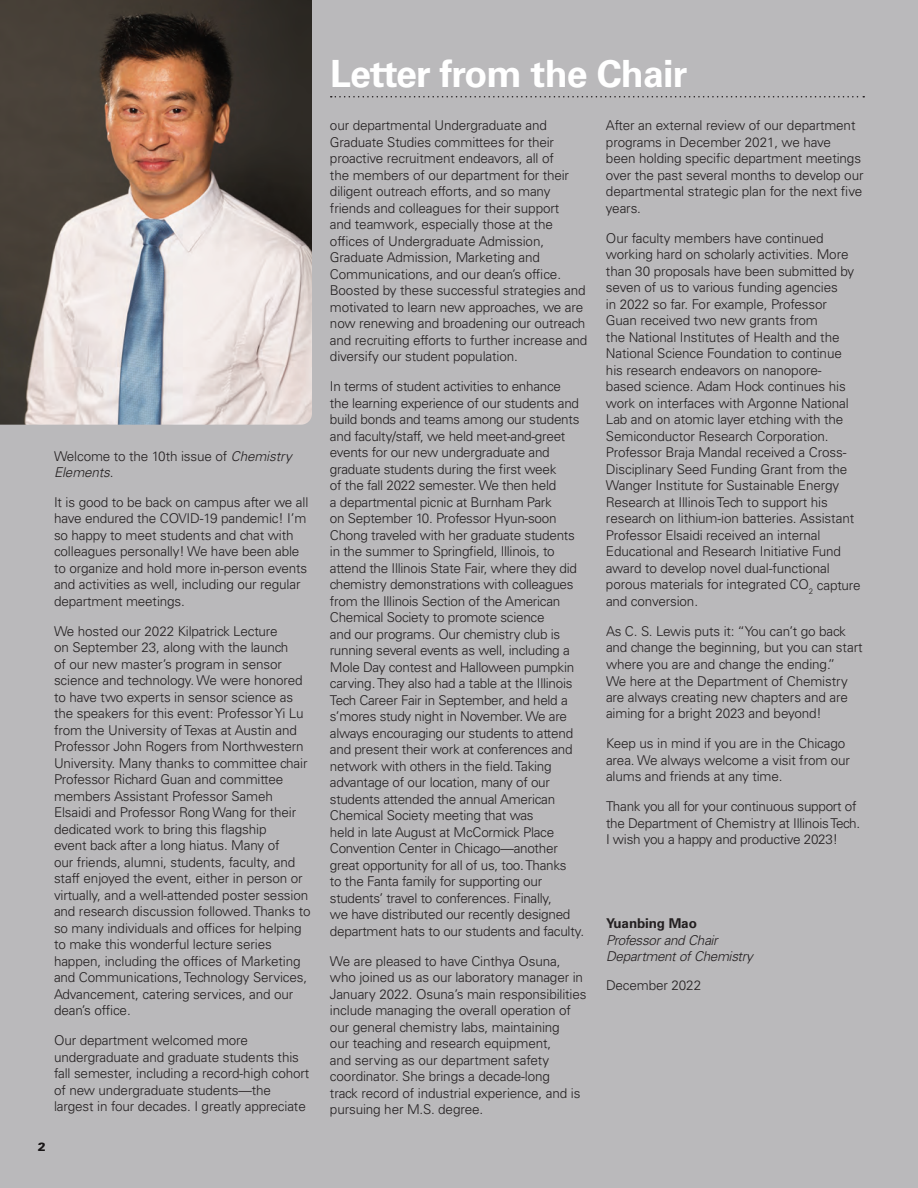
<style>
.page{position:relative;width:918px;height:1188px;background:#bab9bb}
.page>*{position:absolute;margin:0;border:0;box-sizing:border-box;transform-origin:0 0}
.Heads{font:700 37.5px "Univers LT Std";letter-spacing:-.02em;color:#fff}
.Paragraph_Style_1{font:300 13.5px/16.5px "Univers LT Std";letter-spacing:-.01em;color:#231f20}
.Body{font:italic 300 13.5px/16.5px "Univers";letter-spacing:-.03em;color:#231f20}
.t1{font:900 12px "Univers";color:#231f20}
.s1{font-style:italic}
.s2{font-family:"Univers LT Std";font-weight:700;font-style:normal}
</style>
<div class="page">
<img style="left:0;top:0;width:312px;height:425px">
<svg style="left:331px;top:96px;width:533px;height:2px"></svg>
<p class="Paragraph_Style_1" style="left:54px;top:447px;width:239px">Welcome to the 10th issue of <span class="s1">Chemistry<br>Elements</span>.</p>
<p class="Paragraph_Style_1" style="left:54px;top:494px;width:256px">It is good to be back on campus after we all have endured the COVID-19 pandemic! I’m so happy to meet students and chat with colleagues personally! We have been able to organize and hold more in-person events and activities as well, including our regular department meetings.</p>
<p class="Paragraph_Style_1" style="left:54px;top:623px;width:258px">We hosted our 2022 Kilpatrick Lecture<br>on September 23, along with the launch<br>of our new master’s program in sensor science and technology. We were honored to have two experts in sensor science as the speakers for this event: Professor Yi Lu from the University of Texas at Austin and Professor John Rogers from Northwestern University. Many thanks to committee chair Professor Richard Guan and committee members Assistant Professor Sameh Elsaidi and Professor Rong Wang for their dedicated work to bring this flagship<br>event back after a long hiatus. Many of<br>our friends, alumni, students, faculty, and staff enjoyed the event, either in person or virtually, and a well-attended poster session and research discussion followed. Thanks to so many individuals and offices for helping to make this wonderful lecture series happen, including the offices of Marketing and Communications, Technology Services, Advancement, catering services, and our dean’s office.</p>
<p class="Paragraph_Style_1" style="left:54px;top:1032px;width:257px">Our department welcomed more undergraduate and graduate students this fall semester, including a record-high cohort of new undergraduate students—the largest in four decades. I greatly appreciate</p>
<p class="t1" style="left:38px;top:1139px;width:10px">2</p>
<p class="Heads" style="left:330px;top:52px;width:359px">Letter from the Chair</p>
<p class="Paragraph_Style_1" style="left:330px;top:117px;width:259px">our departmental Undergraduate and Graduate Studies committees for their proactive recruitment endeavors, all of<br>the members of our department for their diligent outreach efforts, and so many friends and colleagues for their support<br>and teamwork, especially those at the offices of Undergraduate Admission, Graduate Admission, Marketing and Communications, and our dean’s office.<br>Boosted by these successful strategies and motivated to learn new approaches, we are now renewing and broadening our outreach and recruiting efforts to further increase and diversify our student population.</p>
<p class="Paragraph_Style_1" style="left:330px;top:378px;width:256px">In terms of student activities to enhance<br>the learning experience of our students and build bonds and teams among our students and faculty/staff, we held meet-and-greet events for our new undergraduate and graduate students during the first week<br>of the fall 2022 semester. We then held<br>a departmental picnic at Burnham Park<br>on September 10. Professor Hyun-soon Chong traveled with her graduate students in the summer to Springfield, Illinois, to attend the Illinois State Fair, where they did chemistry demonstrations with colleagues from the Illinois Section of the American Chemical Society to promote science<br>and our programs. Our chemistry club is running several events as well, including a Mole Day contest and Halloween pumpkin carving. They also had a table at the Illinois Tech Career Fair in September, and held a s’mores study night in November. We are always encouraging our students to attend and present their work at conferences and network with others in the field. Taking advantage of our location, many of our students attended the annual American Chemical Society meeting that was<br>held in late August at McCormick Place Convention Center in Chicago—another great opportunity for all of us, too. Thanks<br>to the Fanta family for supporting our students’ travel to conferences. Finally,<br>we have distributed our recently designed department hats to our students and faculty.</p>
<p class="Paragraph_Style_1" style="left:330px;top:953px;width:258px">We are pleased to have Cinthya Osuna, who joined us as our laboratory manager in January 2022. Osuna’s main responsibilities include managing the overall operation of our general chemistry labs, maintaining<br>our teaching and research equipment,<br>and serving as our department safety coordinator. She brings a decade-long<br>track record of industrial experience, and is pursuing her M.S. degree.</p>
<p class="Paragraph_Style_1" style="left:606px;top:117px;width:259px">After an external review of our department programs in December 2021, we have been holding specific department meetings over the past several months to develop our departmental strategic plan for the next five years.</p>
<p class="Paragraph_Style_1" style="left:606px;top:230px;width:256px">Our faculty members have continued working hard on scholarly activities. More than 30 proposals have been submitted by seven of us to various funding agencies<br>in 2022 so far. For example, Professor Guan received two new grants from<br>the National Institutes of Health and the National Science Foundation to continue his research endeavors on nanopore-<br>based science. Adam Hock continues his work on interfaces with Argonne National Lab and on atomic layer etching with the Semiconductor Research Corporation.<br>Professor Braja Mandal received a Cross-Disciplinary Seed Funding Grant from the Wanger Institute for Sustainable Energy Research at Illinois Tech to support his research on lithium-ion batteries. Assistant Professor Elsaidi received an internal Educational and Research Initiative Fund award to develop novel dual-functional porous materials for integrated CO<sub>2</sub> capture and conversion.</p>
<p class="Paragraph_Style_1" style="left:606px;top:623px;width:258px">As C. S. Lewis puts it: “You can’t go back and change the beginning, but you can start where you are and change the ending.”<br>We here at the Department of Chemistry are always creating new chapters and are aiming for a bright 2023 and beyond!</p>
<p class="Paragraph_Style_1" style="left:606px;top:735px;width:246px">Keep us in mind if you are in the Chicago area. We always welcome a visit from our alums and friends at any time.</p>
<p class="Paragraph_Style_1" style="left:606px;top:798px;width:256px">Thank you all for your continuous support of the Department of Chemistry at Illinois Tech.<br>I wish you a happy and productive 2023!</p>
<p class="Body" style="left:606px;top:915px;width:148px"><span class="s2">Yuanbing Mao<br></span>Professor and Chair<br>Department of Chemistry</p>
<p class="Paragraph_Style_1" style="left:606px;top:977px;width:97px">December 2022</p>
</div>
